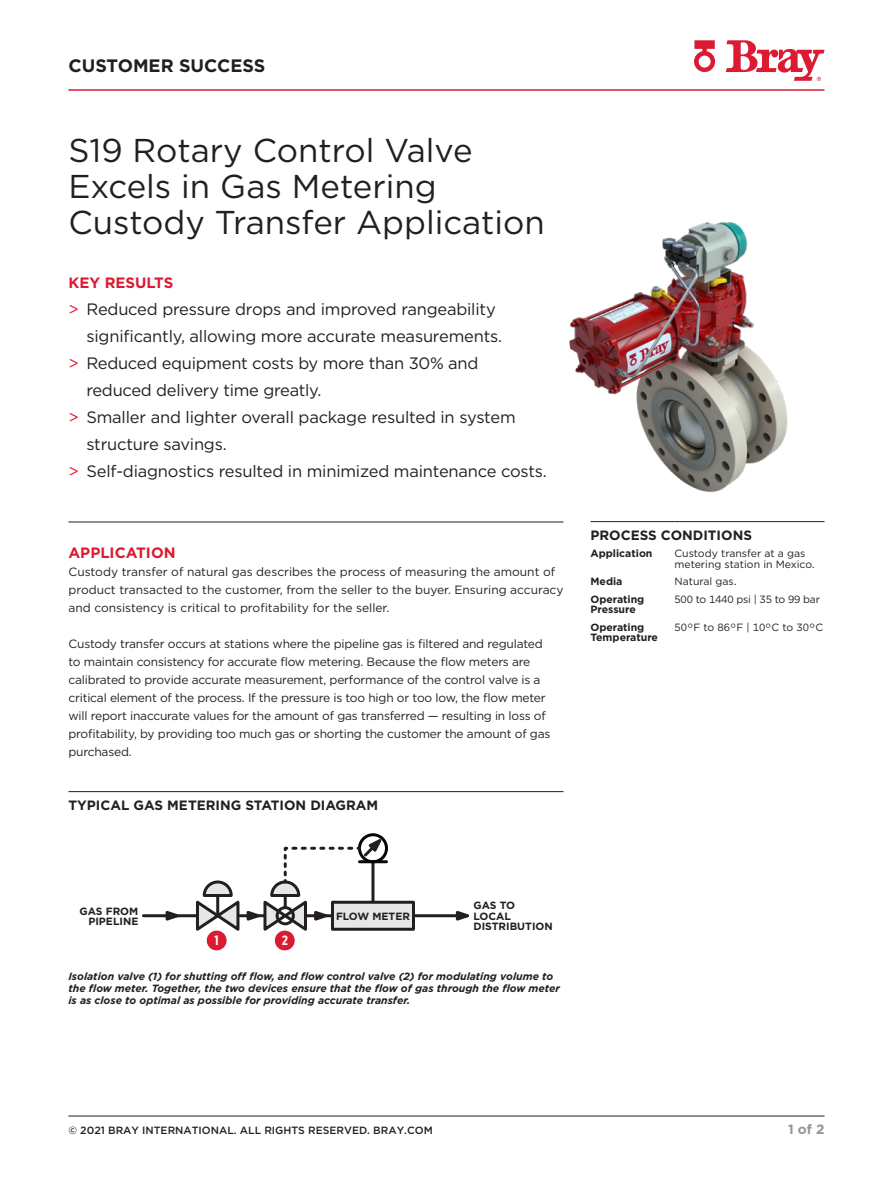
<style>
.page{position:relative;width:893px;height:1188px;background:#fff}
.page>*{position:absolute;margin:0;border:0;box-sizing:border-box;transform-origin:0 0}
.Subhead_1{font:33px/36px "Gotham";color:#231f20}
.t1{font:700 18px "Gotham";color:#231f20}
.t2{font:16.5px/27px "Gotham";letter-spacing:-.01em;color:#231f20}
.Subhead_1-2{font:700 15px "Gotham";color:#dc1a32}
.Subhead_2{font:700 13.5px "Gotham";color:#231f20}
.Subhead_2_Table{font:700 13.5px "Gotham";color:#231f20}
.t3{font:700 13.5px "Gotham";color:#939598}
.Balloon_Number{font:700 13.5px "Gotham X Narrow";color:#fff}
.Body_Text{font:12px/18px "Gotham";letter-spacing:-.015em;color:#231f20}
.t4{font:italic 700 10.5px/12px "Gotham";color:#231f20}
.Table_Body_Small_Lef{font:10.5px/10.5px "Gotham";color:#231f20}
.Table_Body_Small_Lef-2{font:700 10.5px/10.5px "Gotham";color:#231f20}
.t5{font:500 10.5px "Gotham";color:#231f20}
.Label{font:700 10.5px/10.5px "Gotham";color:#231f20;text-align:right}
.Table_Body_Small_Lef-3{font:10.5px "Gotham";letter-spacing:-.02em;color:#231f20}
.s1{color:#dc1a32}
</style>
<div class="page">
<hr style="left:68px;top:1116px;width:756px;height:1px;background:#231f20">
<svg style="left:726px;top:40px;width:98px;height:41px"></svg>
<svg style="left:694px;top:40px;width:21px;height:32px"></svg>
<hr style="left:68px;top:89px;width:756px;height:2px;background:#dc1a32">
<hr style="left:143px;top:914px;width:324px;height:3px;background:#231f20">
<svg style="left:164px;top:911px;width:17px;height:10px"></svg>
<svg style="left:454px;top:911px;width:15px;height:10px"></svg>
<div style="left:358px;top:833px;width:30px;height:30px;border:3px solid #050504;border-radius:50%"></div>
<hr style="left:359px;top:860px;width:27px;height:3px;background:#050504">
<div style="left:332px;top:902px;width:81px;height:27px;background:#e6e7e9"></div>
<div style="left:331px;top:901px;width:84px;height:30px;border:3px solid #231f20"></div>
<svg style="left:194px;top:836px;width:190px;height:95px"></svg>
<img style="left:569px;top:222px;width:219px;height:271px">
<hr style="left:590px;top:521px;width:84px;height:1px;background:#231f20">
<hr style="left:674px;top:521px;width:150px;height:1px;background:#231f20">
<hr style="left:68px;top:791px;width:495px;height:1px;background:#231f20">
<hr style="left:68px;top:522px;width:495px;height:1px;background:#231f20">
<div style="left:206px;top:930px;width:21px;height:21px;background:#dc1a32;border-radius:50%"></div>
<div style="left:206px;top:930px;width:21px;height:21px;border:1px solid #fff;border-radius:50%"></div>
<div style="left:274px;top:930px;width:21px;height:21px;background:#dc1a32;border-radius:50%"></div>
<div style="left:274px;top:930px;width:22px;height:21px;border:1px solid #fff;border-radius:50%"></div>
<h2 class="t1" style="left:68px;top:54px;width:198px">CUSTOMER SUCCESS</h2>
<p class="Subhead_1" style="left:68px;top:132px;width:478px">S19 Rotary Control Valve<br>Excels in Gas Metering<br>Custody Transfer Application</p>
<p class="Subhead_1-2" style="left:68px;top:273px;width:106px">KEY RESULTS</p>
<p class="t2" style="left:86px;top:295px;width:417px;text-indent:-18px"><span class="s1">&gt;</span> Reduced pressure drops and improved rangeability significantly, allowing more accurate measurements.</p>
<p class="t2" style="left:86px;top:349px;width:393px;text-indent:-18px"><span class="s1">&gt;</span> Reduced equipment costs by more than 30% and reduced delivery time greatly.</p>
<p class="t2" style="left:86px;top:403px;width:431px;text-indent:-18px"><span class="s1">&gt;</span> Smaller and lighter overall package resulted in system structure savings.</p>
<p class="t2" style="left:68px;top:457px;width:480px"><span class="s1">&gt;</span> Self-diagnostics resulted in minimized maintenance costs.</p>
<p class="Subhead_1-2" style="left:68px;top:543px;width:109px">APPLICATION</p>
<p class="Body_Text" style="left:68px;top:562px;width:497px">Custody transfer of natural gas describes the process of measuring the amount of product transacted to the customer, from the seller to the buyer. Ensuring accuracy and consistency is critical to profitability for the seller.</p>
<p class="Body_Text" style="left:68px;top:634px;width:483px">Custody transfer occurs at stations where the pipeline gas is filtered and regulated to maintain consistency for accurate flow metering. Because the flow meters are calibrated to provide accurate measurement, performance of the control valve is a critical element of the process. If the pressure is too high or too low, the flow meter will report inaccurate values for the amount of gas transferred — resulting in loss of profitability, by providing too much gas or shorting the customer the amount of gas purchased.</p>
<p class="Subhead_2" style="left:68px;top:796px;width:311px">TYPICAL GAS METERING STATION DIAGRAM</p>
<p class="Subhead_2_Table" style="left:590px;top:526px;width:163px">PROCESS CONDITIONS</p>
<p class="Table_Body_Small_Lef-2" style="left:590px;top:548px;width:64px">Application</p>
<p class="Table_Body_Small_Lef" style="left:674px;top:548px;width:142px">Custody transfer at a gas metering station in Mexico.</p>
<p class="Table_Body_Small_Lef-2" style="left:590px;top:576px;width:34px">Media</p>
<p class="Table_Body_Small_Lef" style="left:674px;top:576px;width:64px">Natural gas.</p>
<p class="Table_Body_Small_Lef-2" style="left:590px;top:594px;width:55px">Operating<br>Pressure</p>
<p class="Table_Body_Small_Lef-3" style="left:674px;top:592px;width:147px">500 to 1440 psi | 35 to 99 bar</p>
<p class="Table_Body_Small_Lef-2" style="left:590px;top:621px;width:69px">Operating<br>Temperature</p>
<p class="Table_Body_Small_Lef" style="left:674px;top:621px;width:150px">50°F to 86°F | 10°C to 30°C</p>
<p class="Label" style="left:80px;top:906px;width:60px">GAS FROM<br>PIPELINE</p>
<p class="Label" style="left:336px;top:911px;width:75px">FLOW METER</p>
<p class="Balloon_Number" style="left:215px;top:932px;width:6px">1</p>
<p class="Balloon_Number" style="left:282px;top:932px;width:8px">2</p>
<p class="Label" style="left:473px;top:900px;width:43px">GAS TO</p>
<p class="Label" style="left:473px;top:911px;width:39px">LOCAL</p>
<p class="Label" style="left:473px;top:921px;width:81px">DISTRIBUTION</p>
<p class="t4" style="left:68px;top:971px;width:493px">Isolation valve (1) for shutting off flow, and flow control valve (2) for modulating volume to the flow meter. Together, the two devices ensure that the flow of gas through the flow meter is as close to optimal as possible for providing accurate transfer.</p>
<p class="t5" style="left:68px;top:1123px;width:366px">© 2021 BRAY INTERNATIONAL. ALL RIGHTS RESERVED. BRAY.COM</p>
<p class="t3" style="left:788px;top:1120px;width:38px">1 of 2</p>
</div>
